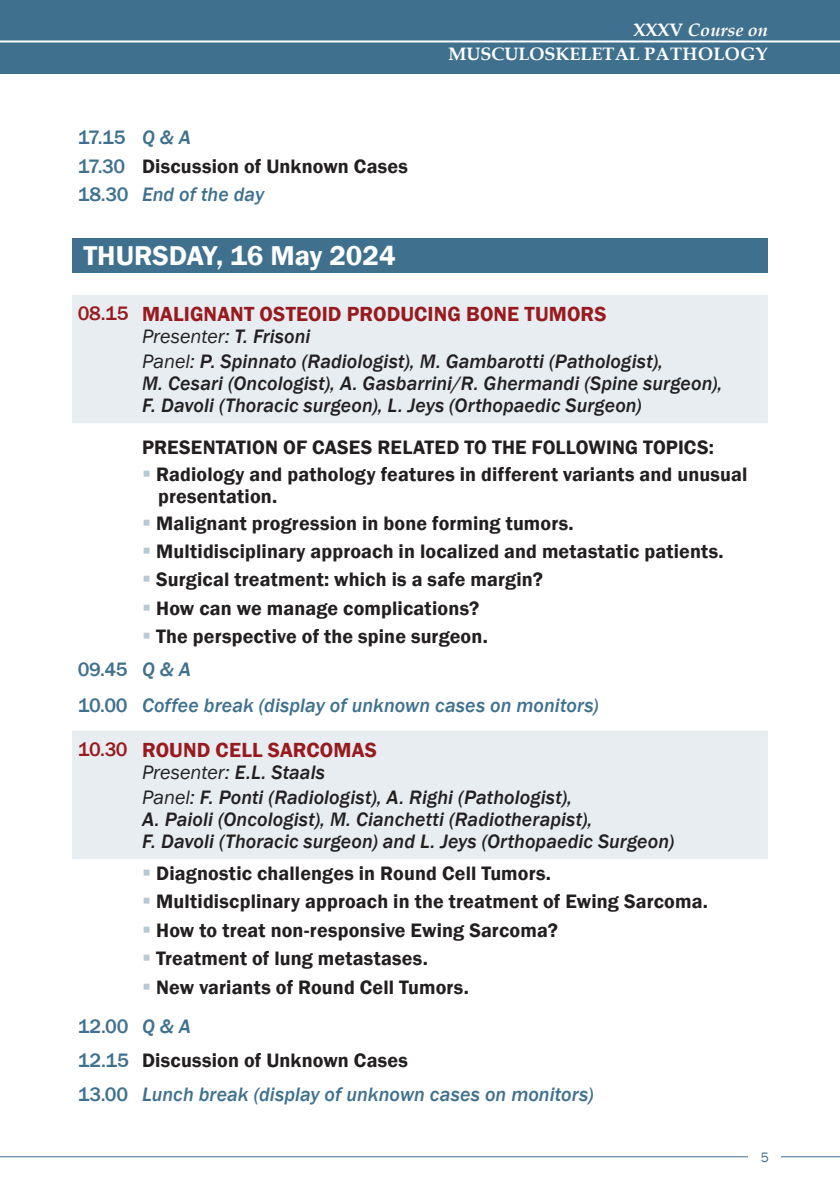
<style>
.page{position:relative;width:840px;height:1191px;background:#fff}
.page>*{position:absolute;margin:0;border:0;box-sizing:border-box;transform-origin:0 0}
.t1{font:600 28px "Franklin Gothic";letter-spacing:-.005em;color:#fff}
.t2{font:600 21px "Franklin Gothic";letter-spacing:.005em;color:#981a1e}
.t3{font:600 20px/28.4px "Franklin Gothic";letter-spacing:.005em;color:#231f20}
.t4{font:italic 500 20px/24.8px "Franklin Gothic";letter-spacing:.005em;color:#231f20}
.t5{font:italic 500 20px/34.2px "Franklin Gothic";letter-spacing:.005em;color:#3f718e}
.t6{font:700 18px/24px "Book Antiqua";color:#fff;text-align:right}
.t7{font:14px "Franklin Gothic";color:#3f718e}
.s1{font-weight:500;color:#3f718e}
.s2{font-weight:500;font-style:italic;color:#3f718e}
.s3{font-style:italic}
.s4{font-weight:500;font-size:20px}
.s5{font-weight:400}
.s6{color:#b7c9d5}
.s7{font-style:normal}
.s8{font-weight:600;font-style:normal;color:#231f20}
</style>
<div class="page">
<div style="left:0;top:0;width:839px;height:74px;background:#3f718e"></div>
<hr style="left:0;top:40px;width:839px;height:2px;background:#fff">
<hr style="left:0;top:1156px;width:839px;height:1px;background:#3f718e">
<div style="left:748px;top:1134px;width:32px;height:45px;background:#fff"></div>
<div style="left:72px;top:238px;width:695px;height:34px;background:#3f718e"></div>
<svg style="left:72px;top:295px;width:695px;height:564px"></svg>
<p class="t3" style="left:78px;top:124px;width:331px"><span class="s1">17.15</span> <span class="s2">Q &amp; A<br></span><span class="s1">17.30</span> Discussion of Unknown Cases<br><span class="s1">18.30</span> <span class="s2">End of the day</span></p>
<p class="t6" style="left:448px;top:17px;width:321px">XXXV <span class="s3">Course on<br></span>MUSCULOSKELETAL PATHOLOGY</p>
<h1 class="t1" style="left:83px;top:244px;width:313px">THURSDAY, 16 May 2024</h1>
<p class="t2" style="left:78px;top:305px;width:530px"><span class="s4">08.15</span> MALIGNANT OSTEOID PRODUCING BONE TUMORS</p>
<p class="t4" style="left:142px;top:325px;width:522px"><span class="s5">Presenter:</span> T. Frisoni<br><span class="s5">Panel:</span> P. Spinnato (Radiologist), M. Gambarotti (Pathologist),</p>
<p class="t4" style="left:142px;top:373px;width:581px;line-height:22px">M. Cesari (Oncologist), A. Gasbarrini/R. Ghermandi (Spine surgeon),<br>F. Davoli (Thoracic surgeon), L. Jeys (Orthopaedic Surgeon)</p>
<p class="t3" style="left:142px;top:434px;width:573px">PRESENTATION OF CASES RELATED TO THE FOLLOWING TOPICS:</p>
<p class="t3" style="left:158px;top:464px;width:590px;line-height:22px;text-indent:-16px"><span class="s6">▪</span> Radiology and pathology features in different variants and unusual presentation.</p>
<p class="t3" style="left:142px;top:510px;width:433px"><span class="s6">▪</span> Malignant progression in bone forming tumors.</p>
<p class="t3" style="left:142px;top:538px;width:583px"><span class="s6">▪</span> Multidisciplinary approach in localized and metastatic patients.</p>
<p class="t3" style="left:142px;top:566px;width:402px"><span class="s6">▪</span> Surgical treatment: which is a safe margin?</p>
<p class="t3" style="left:142px;top:595px;width:338px"><span class="s6">▪</span> How can we manage complications?</p>
<p class="t3" style="left:78px;top:621px;width:411px;line-height:32.6px;text-indent:64px"><span class="s6">▪</span> The perspective of the spine surgeon.<br><span class="s1">09.45</span> <span class="s2">Q &amp; A</span></p>
<p class="t5" style="left:78px;top:689px;width:522px"><span class="s7">10.00</span> Coffee break (display of unknown cases on monitors)</p>
<p class="t2" style="left:78px;top:741px;width:300px"><span class="s4">10.30</span> ROUND CELL SARCOMAS</p>
<p class="t4" style="left:142px;top:760px;width:431px"><span class="s5">Presenter:</span> E.L. Staals<br><span class="s5">Panel:</span> F. Ponti (Radiologist), A. Righi (Pathologist),</p>
<p class="t4" style="left:142px;top:809px;width:533px;line-height:22px">A. Paioli (Oncologist), M. Cianchetti (Radiotherapist),<br>F. Davoli (Thoracic surgeon) and L. Jeys (Orthopaedic Surgeon)</p>
<p class="t3" style="left:142px;top:860px;width:410px"><span class="s6">▪</span> Diagnostic challenges in Round Cell Tumors.</p>
<p class="t3" style="left:142px;top:888px;width:567px"><span class="s6">▪</span> Multidiscplinary approach in the treatment of Ewing Sarcoma.</p>
<p class="t3" style="left:142px;top:917px;width:417px"><span class="s6">▪</span> How to treat non-responsive Ewing Sarcoma?</p>
<p class="t3" style="left:142px;top:945px;width:287px"><span class="s6">▪</span> Treatment of lung metastases.</p>
<p class="t3" style="left:78px;top:968px;width:392px;line-height:39.6px;text-indent:64px"><span class="s6">▪</span> New variants of Round Cell Tumors.<br><span class="s1">12.00</span> <span class="s2">Q &amp; A</span></p>
<p class="t5" style="left:78px;top:1044px;width:517px"><span class="s7">12.15</span> <span class="s8">Discussion of Unknown Cases<br></span><span class="s7">13.00</span> Lunch break (display of unknown cases on monitors)</p>
<p class="t7" style="left:760px;top:1151px;width:10px">5</p>
</div>
